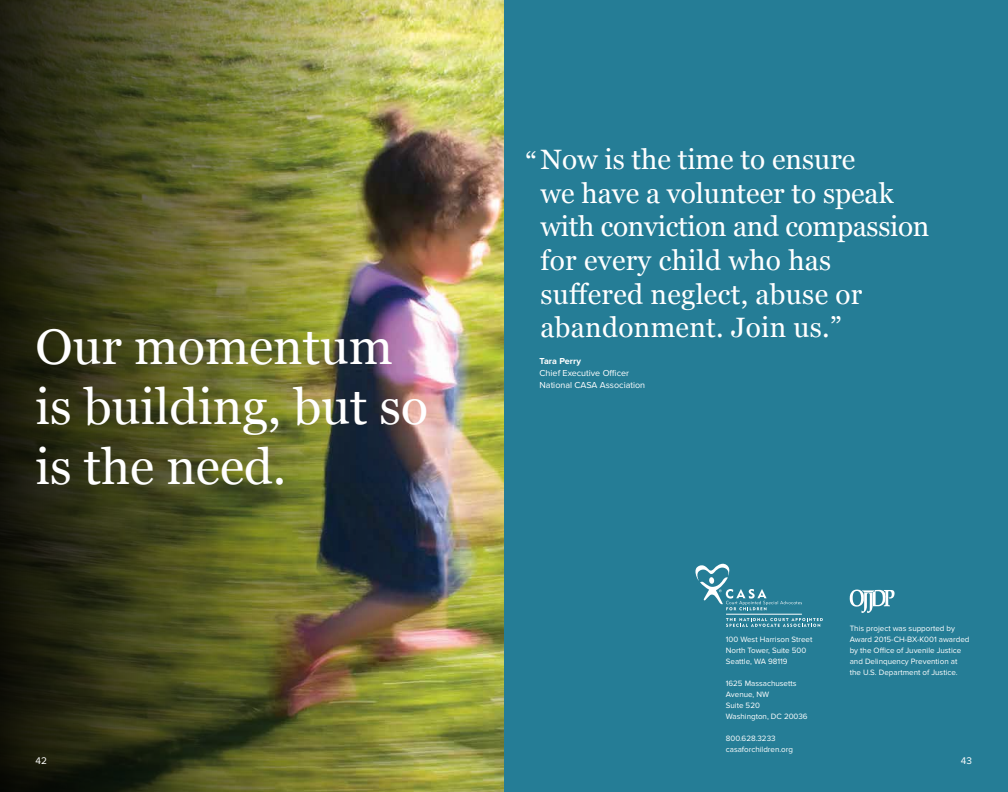
<style>
.page{position:relative;width:1008px;height:792px;background:#fff}
.page>*{position:absolute;margin:0;border:0;box-sizing:border-box;transform-origin:0 0}
.t1{font:50px/60px "Georgia";color:#fff}
.t2{font:28px/33.6px "Georgia";color:#fff}
.t3{font:10px "Proxima Nova";color:#fff}
.t4{font:9px/12px "Proxima Nova";color:#fff}
.t5{font:700 9px "Proxima Nova";color:#fff}
.t6{font:8px/11px "Proxima Nova";color:#fff}
</style>
<div class="page">
<img style="left:482px;top:0;width:22px;height:792px">
<img style="left:0;top:0;width:482px;height:792px">
<div style="left:504px;top:0;width:504px;height:792px;background:#257d96"></div>
<svg style="left:850px;top:590px;width:45px;height:23px"></svg>
<svg style="left:726px;top:618px;width:97px;height:9px"></svg>
<hr style="left:726px;top:614px;width:76px;height:1px;background:#fff">
<svg style="left:695px;top:564px;width:107px;height:46px"></svg>
<h1 class="t1" style="left:36px;top:314px;width:394px">Our momentum is building, but so is the need.</h1>
<h2 class="t2" style="left:541px;top:142px;width:390px">Now is the time to ensure<br>we have a volunteer to speak with conviction and compassion for every child who has suffered neglect, abuse or abandonment. Join us.”</h2>
<h2 class="t2" style="left:526px;top:145px;width:13px">“</h2>
<p class="t5" style="left:540px;top:356px;width:43px">Tara Perry</p>
<p class="t4" style="left:540px;top:367px;width:107px">Chief Executive Officer<br>National CASA Association</p>
<p class="t6" style="left:726px;top:634px;width:88px">100 West Harrison Street<br>North Tower, Suite 500<br>Seattle, WA 98119</p>
<p class="t6" style="left:726px;top:678px;width:83px">1625 Massachusetts<br>Avenue, NW<br>Suite 520<br>Washington, DC 20036</p>
<p class="t6" style="left:726px;top:733px;width:69px">800.628.3233 casaforchildren.org</p>
<p class="t6" style="left:850px;top:623px;width:121px">This project was supported by<br>Award 2015-CH-BX-K001 awarded by the Office of Juvenile Justice and Delinquency Prevention at the U.S. Department of Justice.</p>
<p class="t3" style="left:36px;top:754px;width:13px">42</p>
<p class="t3" style="left:961px;top:755px;width:13px">43</p>
</div>
